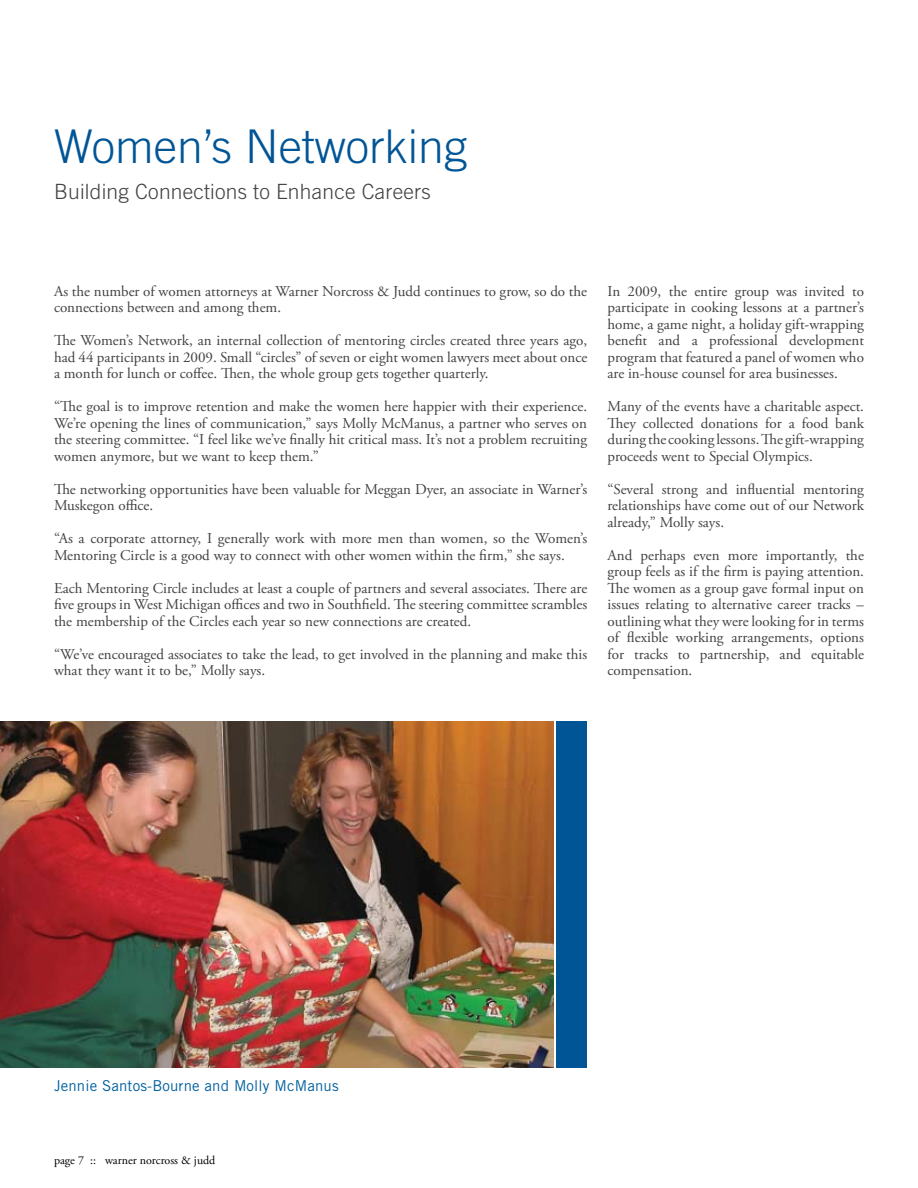
<style>
.page{position:relative;width:918px;height:1188px;background:#fff}
.page>*{position:absolute;margin:0;border:0;box-sizing:border-box;transform-origin:0 0}
.t1{font:300 46.5px "Trade Gothic";color:#005596}
.t2{font:300 21px "Trade Gothic";letter-spacing:.01em;color:#414142}
.t3{font:15px/16.5px "Adobe Garamond Pro";color:#414142;text-align:justify}
.t4{font:15px "Trade Gothic";letter-spacing:.01em;color:#00609e}
.t5{font:12px "Adobe Garamond Pro";color:#000}
</style>
<div class="page">
<img style="left:0;top:721px;width:554px;height:346px">
<div style="left:556px;top:721px;width:31px;height:346px;background:#005596"></div>
<h1 class="t1" style="left:54px;top:119px;width:415px">Women’s Networking</h1>
<h2 class="t2" style="left:54px;top:180px;width:378px">Building Connections to Enhance Careers</h2>
<p class="t3" style="left:54px;top:283px;width:535px">As the number of women attorneys at Warner Norcross &amp; Judd continues to grow, so do the connections between and among them.</p>
<p class="t3" style="left:54px;top:333px;width:535px">The Women’s Network, an internal collection of mentoring circles created three years ago, had 44 participants in 2009. Small “circles” of seven or eight women lawyers meet about once a month for lunch or coffee. Then, the whole group gets together quarterly.</p>
<p class="t3" style="left:54px;top:399px;width:535px">“The goal is to improve retention and make the women here happier with their experience.<br>We’re opening the lines of communication,” says Molly McManus, a partner who serves on the steering committee. “I feel like we’ve finally hit critical mass. It’s not a problem recruiting women anymore, but we want to keep them.”</p>
<p class="t3" style="left:54px;top:481px;width:535px">The networking opportunities have been valuable for Meggan Dyer, an associate in Warner’s<br>Muskegon office.</p>
<p class="t3" style="left:54px;top:531px;width:535px">“As a corporate attorney, I generally work with more men than women, so the Women’s<br>Mentoring Circle is a good way to connect with other women within the firm,” she says.</p>
<p class="t3" style="left:54px;top:580px;width:535px">Each Mentoring Circle includes at least a couple of partners and several associates. There are five groups in West Michigan offices and two in Southfield. The steering committee scrambles the membership of the Circles each year so new connections are created.</p>
<p class="t3" style="left:54px;top:646px;width:535px">“We’ve encouraged associates to take the lead, to get involved in the planning and make this what they want it to be,” Molly says.</p>
<p class="t3" style="left:608px;top:283px;width:258px">In 2009, the entire group was invited to participate in cooking lessons at a partner’s home, a game night, a holiday gift-wrapping benefit and a professional development program that featured a panel of women who are in-house counsel for area businesses.</p>
<p class="t3" style="left:608px;top:399px;width:258px">Many of the events have a charitable aspect.<br>They collected donations for a food bank during the cooking lessons. The gift-wrapping proceeds went to Special Olympics.</p>
<p class="t3" style="left:608px;top:481px;width:258px">“Several strong and influential mentoring relationships have come out of our Network already,” Molly says.</p>
<p class="t3" style="left:608px;top:547px;width:258px">And perhaps even more importantly, the group feels as if the firm is paying attention.<br>The women as a group gave formal input on issues relating to alternative career tracks – outlining what they were looking for in terms of flexible working arrangements, options for tracks to partnership, and equitable compensation.</p>
<p class="t4" style="left:54px;top:1077px;width:286px">Jennie Santos-Bourne and Molly McManus</p>
<p class="t5" style="left:54px;top:1153px;width:163px">page 7 :: warner norcross &amp; judd</p>
</div>
